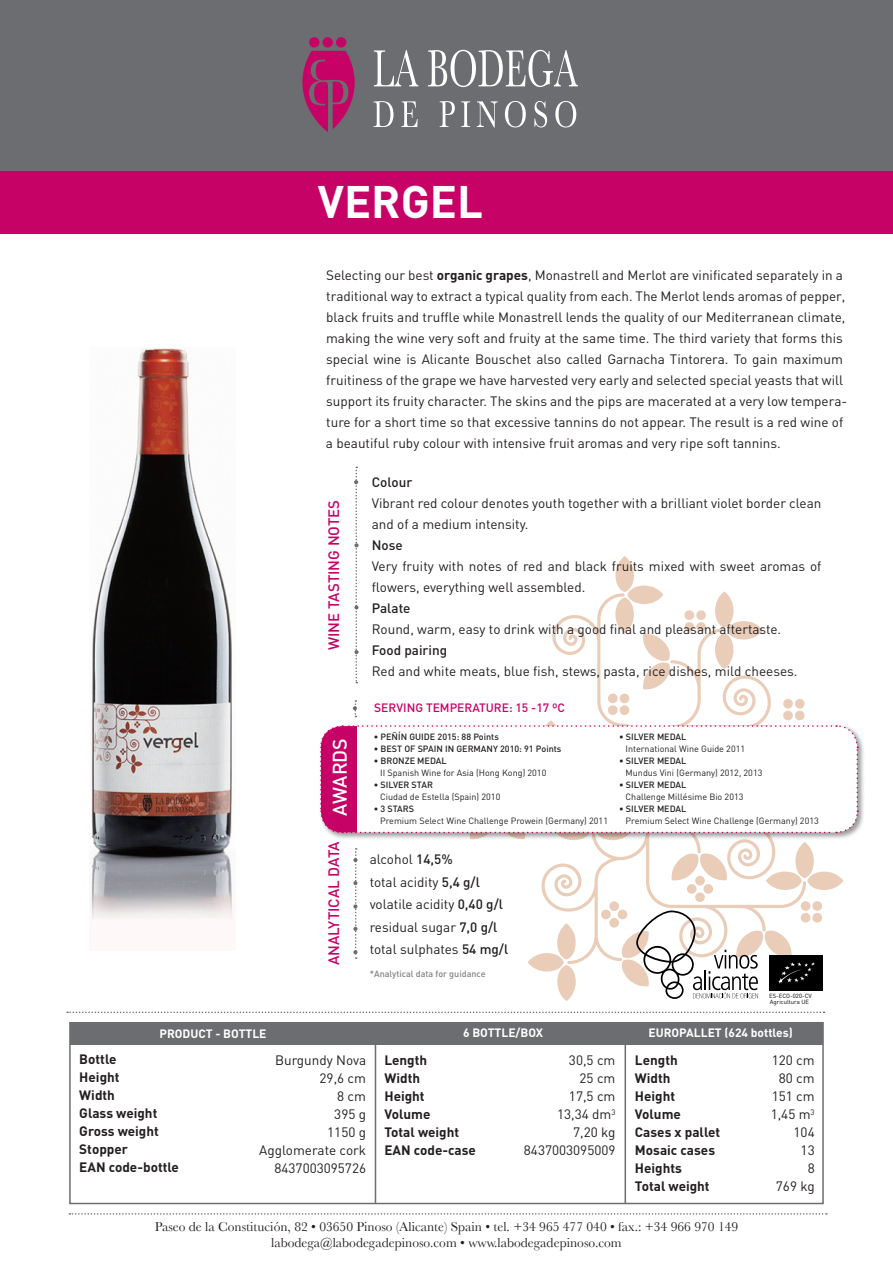
<style>
.page{position:relative;width:893px;height:1263px;background:#fff}
.page>*{position:absolute;margin:0;border:0;box-sizing:border-box;transform-origin:0 0}
.t1{font:700 45px "DIN";color:#fff}
.t2{font:500 19.5px "DIN";color:#fff}
.t3{font:500 15px "DIN";color:#c70266}
.t4{font:13.5px/18px "DIN";color:#231f20}
.t5{font:700 13.5px/18px "DIN";color:#231f20}
.t6{font:13.5px/16.2px "Baskerville";color:#231f20;text-align:center}
.t7{font:500 13.5px "DIN";color:#231f20}
.t8{font:700 12px "DIN";color:#fff}
.t9{font:500 12px "DIN";color:#c70266}
.t10{font:9px "DIN";color:#231f20}
.t11{font:500 9px "DIN";color:#231f20}
.t12{font:500 9px "DIN";letter-spacing:-.005em;color:#808285}
.t13{font:6px/6.8px "DIN";color:#000}
.s1{font-weight:700}
.s2{font-weight:500}
</style>
<div class="page">
<div style="left:0;top:170px;width:893px;height:64px;background:#c70266"></div>
<div style="left:0;top:0;width:893px;height:170px;background:#6c6d70"></div>
<svg style="left:373px;top:101px;width:20px;height:26px"></svg>
<svg style="left:401px;top:101px;width:17px;height:26px"></svg>
<svg style="left:440px;top:101px;width:15px;height:26px"></svg>
<svg style="left:461px;top:101px;width:9px;height:26px"></svg>
<svg style="left:477px;top:101px;width:21px;height:27px"></svg>
<svg style="left:505px;top:101px;width:21px;height:26px"></svg>
<svg style="left:534px;top:101px;width:13px;height:26px"></svg>
<svg style="left:555px;top:101px;width:21px;height:26px"></svg>
<svg style="left:374px;top:50px;width:44px;height:36px"></svg>
<svg style="left:428px;top:50px;width:150px;height:37px"></svg>
<div style="left:336px;top:37px;width:10px;height:11px;background:#c70266;border-radius:50%"></div>
<div style="left:309px;top:37px;width:10px;height:11px;background:#c70266;border-radius:50%"></div>
<svg style="left:302px;top:51px;width:53px;height:81px"></svg>
<div style="left:322px;top:37px;width:11px;height:11px;background:#c70266;border-radius:50%"></div>
<img style="left:89px;top:348px;width:143px;height:571px">
<svg style="left:69px;top:1213px;width:758px;height:1px"></svg>
<svg style="left:67px;top:1011px;width:757px;height:2px"></svg>
<div style="left:69px;top:1022px;width:755px;height:182px;border:2px solid #6c6d70"></div>
<hr style="left:375px;top:1023px;width:1px;height:181px;background:#6c6d70">
<hr style="left:625px;top:1024px;width:1px;height:179px;background:#6c6d70">
<div style="left:71px;top:1023px;width:752px;height:21px;background:#6c6d70"></div>
<div style="left:318px;top:724px;width:554px;height:123px;background:#231f20;opacity:.45"></div>
<svg style="left:319px;top:467px;width:540px;height:534px"></svg>
<h1 class="t1" style="left:318px;top:173px;width:167px">VERGEL</h1>
<p class="t4" style="left:326px;top:264px;width:523px;line-height:21px">Selecting our best <span class="s1">organic grapes</span>, Monastrell and Merlot are vinificated separately in a traditional way to extract a typical quality from each. The Merlot lends aromas of pepper, black fruits and truffle while Monastrell lends the quality of our Mediterranean climate, making the wine very soft and fruity at the same time. The third variety that forms this special wine is Alicante Bouschet also called Garnacha Tintorera. To gain maximum fruitiness of the grape we have harvested very early and selected special yeasts that will support its fruity character. The skins and the pips are macerated at a very low tempera&shy;ture for a short time so that excessive tannins do not appear. The result is a red wine of a beautiful ruby colour with intensive fruit aromas and very ripe soft tannins.</p>
<p class="t3" style="left:324px;top:650px;width:152px;rotate:-90deg">WINE TASTING NOTES</p>
<h2 class="t2" style="left:327px;top:816px;width:79px;rotate:-90deg">AWARDS</h2>
<p class="t3" style="left:324px;top:965px;width:126px;rotate:-90deg">Analytical data</p>
<p class="t7" style="left:372px;top:473px;width:42px">Colour</p>
<p class="t4" style="left:372px;top:492px;width:451px;line-height:21px">Vibrant red colour denotes youth together with a brilliant violet border clean and of a medium intensity.</p>
<p class="t7" style="left:372px;top:536px;width:33px">Nose</p>
<p class="t4" style="left:372px;top:555px;width:451px;line-height:21px">Very fruity with notes of red and black fruits mixed with sweet aromas of flowers, everything well assembled.</p>
<p class="t7" style="left:372px;top:599px;width:40px">Palate</p>
<p class="t4" style="left:372px;top:620px;width:411px">Round, warm, easy to drink with a good final and pleasant aftertaste.</p>
<p class="t7" style="left:372px;top:641px;width:77px">Food pairing</p>
<p class="t4" style="left:372px;top:662px;width:427px">Red and white meats, blue fish, stews, pasta, rice dishes, mild cheeses.</p>
<p class="t9" style="left:374px;top:700px;width:192px">Serving temperature: 15 -17 ºC</p>
<p class="t11" style="left:374px;top:731px;width:42px">• PEÑÍN GUIDE</p>
<p class="t11" style="left:438px;top:731px;width:63px">2015: 88 Points</p>
<p class="t11" style="left:374px;top:743px;width:90px">• BEST OF SPAI N I N GERMA</p>
<p class="t11" style="left:486px;top:743px;width:76px">NY 2010: 91 Points</p>
<p class="t11" style="left:374px;top:755px;width:51px">• BRONZE MEDAL</p>
<p class="t10" style="left:380px;top:767px;width:168px">II Spanish Wine for Asia (Hong Kong) 2010</p>
<p class="t11" style="left:374px;top:779px;width:18px">• SILVER</p>
<p class="t11" style="left:412px;top:779px;width:12px">STAR</p>
<p class="t10" style="left:380px;top:791px;width:122px">Ciudad de Estella (Spain) 2010</p>
<p class="t11" style="left:374px;top:803px;width:42px">• 3 STARS</p>
<p class="t10" style="left:380px;top:815px;width:229px">Premium Select Wine Challenge Prowein (Germany) 2011</p>
<p class="t4" style="left:370px;top:848px;width:140px;line-height:22.5px">alcohol <span class="s2">14,5%<br></span>total acidity <span class="s2">5,4 g/l </span>volatile acidity <span class="s2">0,40 g/l </span>residual sugar <span class="s2">7,0 g/l </span>total sulphates <span class="s2">54 mg/l</span></p>
<p class="t12" style="left:370px;top:967px;width:117px">*Analytical data for guidance</p>
<p class="t11" style="left:619px;top:731px;width:18px">• SILVER</p>
<p class="t11" style="left:657px;top:731px;width:7px">MEDAL</p>
<p class="t10" style="left:626px;top:744px;width:121px">International Wine Guide 2011</p>
<p class="t11" style="left:619px;top:755px;width:18px">• SILVER</p>
<p class="t11" style="left:657px;top:755px;width:7px">MEDAL</p>
<p class="t10" style="left:626px;top:768px;width:138px">Mundus Vini (Germany) 2012, 2013</p>
<p class="t11" style="left:619px;top:779px;width:18px">• SILVER</p>
<p class="t11" style="left:657px;top:779px;width:7px">MEDAL</p>
<p class="t10" style="left:626px;top:792px;width:119px">Challenge Millésime Bio 2013</p>
<p class="t11" style="left:619px;top:803px;width:18px">• SILVER</p>
<p class="t11" style="left:657px;top:803px;width:7px">MEDAL</p>
<p class="t10" style="left:626px;top:816px;width:195px">Premium Select Wine Challenge (Germany) 2013</p>
<p class="t13" style="left:769px;top:992px;width:44px">ES-ECO-020-CV<br>Agricultura UE</p>
<p class="t8" style="left:160px;top:1026px;width:109px">PRODUCT - BOTTLE</p>
<p class="t8" style="left:463px;top:1025px;width:82px">6 BOTTLE/BOX</p>
<p class="t8" style="left:648px;top:1025px;width:146px">EUROPALLET (624 bottles)</p>
<p class="t5" style="left:79px;top:1050px;width:101px">Bottle<br>Height<br>Width<br>Glass weight<br>Gross weight<br>Stopper<br>EAN code-bottle</p>
<p class="t4" style="left:259px;top:1051px;width:108px;text-align:right">Burgundy Nova<br>29,6 cm<br>8 cm<br>395 g<br>1150 g<br>Agglomerate cork<br>8437003095726</p>
<p class="t5" style="left:384px;top:1051px;width:93px">Length<br>Width<br>Height<br>Volume<br>Total weight<br>EAN code-case</p>
<p class="t4" style="left:524px;top:1051px;width:93px;text-align:right">30,5 cm<br>25 cm<br>17,5 cm<br>13,34 dm<sup>3<br></sup>7,20 kg<br>8437003095009</p>
<p class="t5" style="left:635px;top:1051px;width:87px">Length<br>Width<br>Height<br>Volume<br>Cases x pallet<br>Mosaic cases<br>Heights<br>Total weight</p>
<p class="t4" style="left:771px;top:1051px;width:46px;text-align:right">120 cm<br>80 cm<br>151 cm<br>1,45 m<sup>3<br></sup>104<br>13<br>8<br>769 kg</p>
<p class="t6" style="left:155px;top:1218px;width:585px">Paseo de la Constitución, 82 • 03650 Pinoso (Alicante) Spain • tel. +34 965 477 040 • fax.: +34 966 970 149 labodega@labodegadepinoso.com • www.labodegadepinoso.com</p>
</div>
